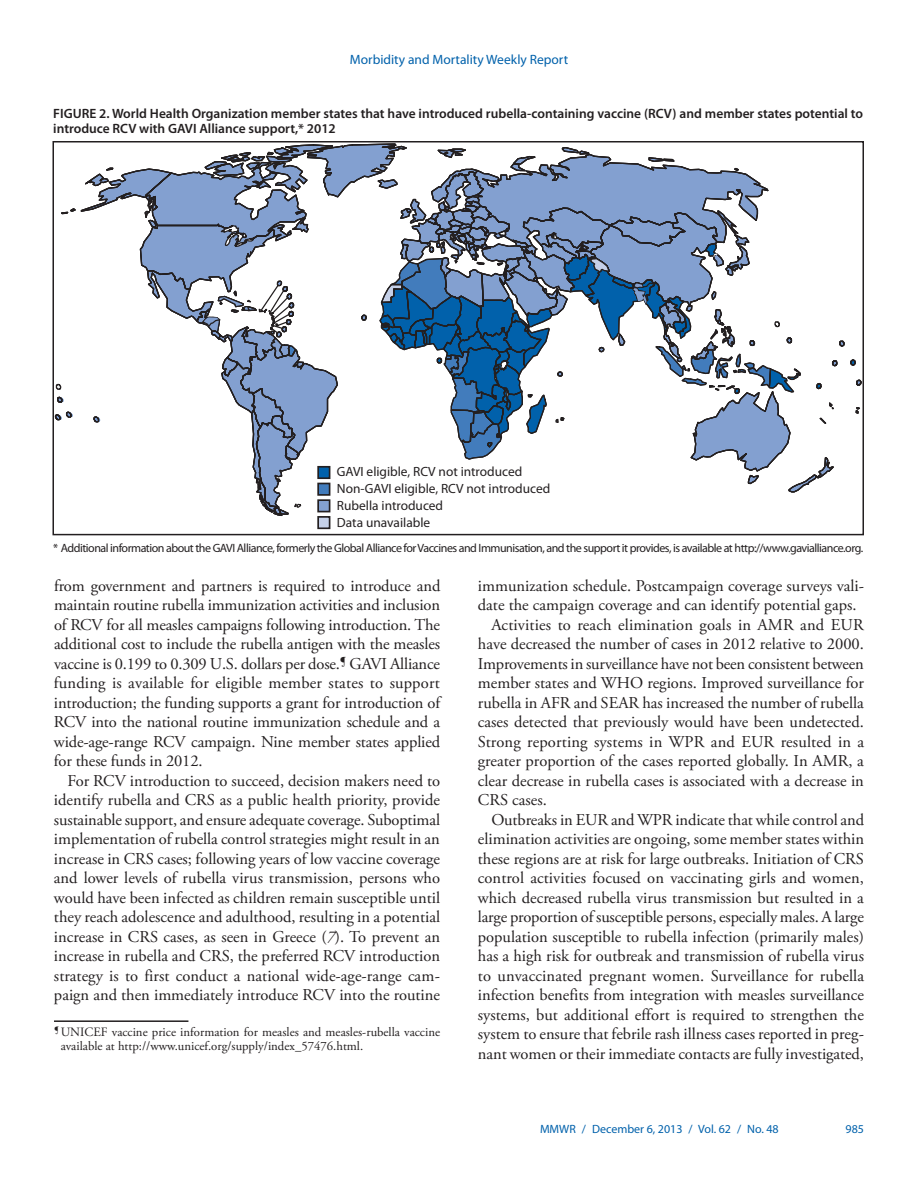
<style>
.page{position:relative;width:918px;height:1188px;background:#fff}
.page>*{position:absolute;margin:0;border:0;box-sizing:border-box;transform-origin:0 0}
.body_copy{font:16.5px/19.5px "Adobe Garamond Pro";color:#231f20;text-align:justify}
.t1{font:600 13.5px/15px "Myriad Pro";color:#231f20}
.t2{font:13.5px "Myriad Pro";color:#0161ab}
.t3{font:13.35px/16.8px "Myriad Pro";color:#231f20}
.footnote_w_rule_text{font:12.75px/14.2px "Adobe Garamond Pro";color:#231f20}
._8pt_footnote_suppor{font:12px "Myriad Pro";letter-spacing:-.04em;color:#231f20}
.t4{font:12px "Myriad Pro";color:#0161ab}
.s1{font-style:italic}
</style>
<div class="page">
<hr style="left:54px;top:1020px;width:134px;height:2px;background:#231f20">
<div style="left:318px;top:517px;width:12px;height:11px;background:#c5d0e8"></div>
<div style="left:317px;top:516px;width:13px;height:13px;border:2px solid #231f20"></div>
<svg style="left:55px;top:144px;width:806px;height:374px"></svg>
<div style="left:52px;top:141px;width:812px;height:394px;border:2px solid #231f20"></div>
<p class="t2" style="left:350px;top:51px;width:220px">Morbidity and Mortality Weekly Report</p>
<p class="t1" style="left:53px;top:106px;width:811px">FIGURE 2. World Health Organization member states that have introduced rubella-containing vaccine (RCV) and member states potential to introduce RCV with GAVI Alliance support,* 2012</p>
<p class="t3" style="left:337px;top:463px;width:215px">GAVI eligible, RCV not introduced<br>Non-GAVI eligible, RCV not introduced<br>Rubella introduced<br>Data unavailable</p>
<p class="_8pt_footnote_suppor" style="left:53px;top:540px;width:812px">* Additional information about the GAVI Alliance, formerly the Global Alliance for Vaccines and Immunisation, and the support it provides, is available at http://www.gavialliance.org.</p>
<p class="body_copy" style="left:54px;top:576px;width:388px">from government and partners is required to introduce and maintain routine rubella immunization activities and inclusion of RCV for all measles campaigns following introduction. The additional cost to include the rubella antigen with the measles vaccine is 0.199 to 0.309 U.S. dollars per dose.<sup>¶</sup> GAVI Alliance funding is available for eligible member states to support introduction; the funding supports a grant for introduction of RCV into the national routine immunization schedule and a wide-age-range RCV campaign. Nine member states applied for these funds in 2012.</p>
<p class="body_copy" style="left:54px;top:771px;width:388px;text-indent:13px">For RCV introduction to succeed, decision makers need to identify rubella and CRS as a public health priority, provide sustainable support, and ensure adequate coverage. Suboptimal implementation of rubella control strategies might result in an increase in CRS cases; following years of low vaccine coverage and lower levels of rubella virus transmission, persons who would have been infected as children remain susceptible until they reach adolescence and adulthood, resulting in a potential increase in CRS cases, as seen in Greece (<span class="s1">7</span>). To prevent an increase in rubella and CRS, the preferred RCV introduction strategy is to first conduct a national wide-age-range cam&shy;paign and then immediately introduce RCV into the routine</p>
<p class="footnote_w_rule_text" style="left:61px;top:1025px;width:381px;text-indent:-7px"><sup>¶</sup> UNICEF vaccine price information for measles and measles-rubella vaccine available at http://www.unicef.org/supply/index_57476.html.</p>
<p class="body_copy" style="left:478px;top:576px;width:388px">immunization schedule. Postcampaign coverage surveys vali&shy;date the campaign coverage and can identify potential gaps.</p>
<p class="body_copy" style="left:478px;top:615px;width:388px;text-indent:13px">Activities to reach elimination goals in AMR and EUR have decreased the number of cases in 2012 relative to 2000.<br>Improvements in surveillance have not been consistent between member states and WHO regions. Improved surveillance for rubella in AFR and SEAR has increased the number of rubella cases detected that previously would have been undetected.<br>Strong reporting systems in WPR and EUR resulted in a greater proportion of the cases reported globally. In AMR, a clear decrease in rubella cases is associated with a decrease in CRS cases.</p>
<p class="body_copy" style="left:478px;top:811px;width:388px;text-indent:13px">Outbreaks in EUR and WPR indicate that while control and elimination activities are ongoing, some member states within these regions are at risk for large outbreaks. Initiation of CRS control activities focused on vaccinating girls and women, which decreased rubella virus transmission but resulted in a large proportion of susceptible persons, especially males. A large population susceptible to rubella infection (primarily males) has a high risk for outbreak and transmission of rubella virus to unvaccinated pregnant women. Surveillance for rubella infection benefits from integration with measles surveillance systems, but additional effort is required to strengthen the system to ensure that febrile rash illness cases reported in preg&shy;nant women or their immediate contacts are fully investigated,</p>
<p class="t4" style="left:540px;top:1121px;width:240px">MMWR / December 6, 2013 / Vol. 62 / No. 48</p>
<p class="t4" style="left:846px;top:1121px;width:20px">985</p>
</div>
